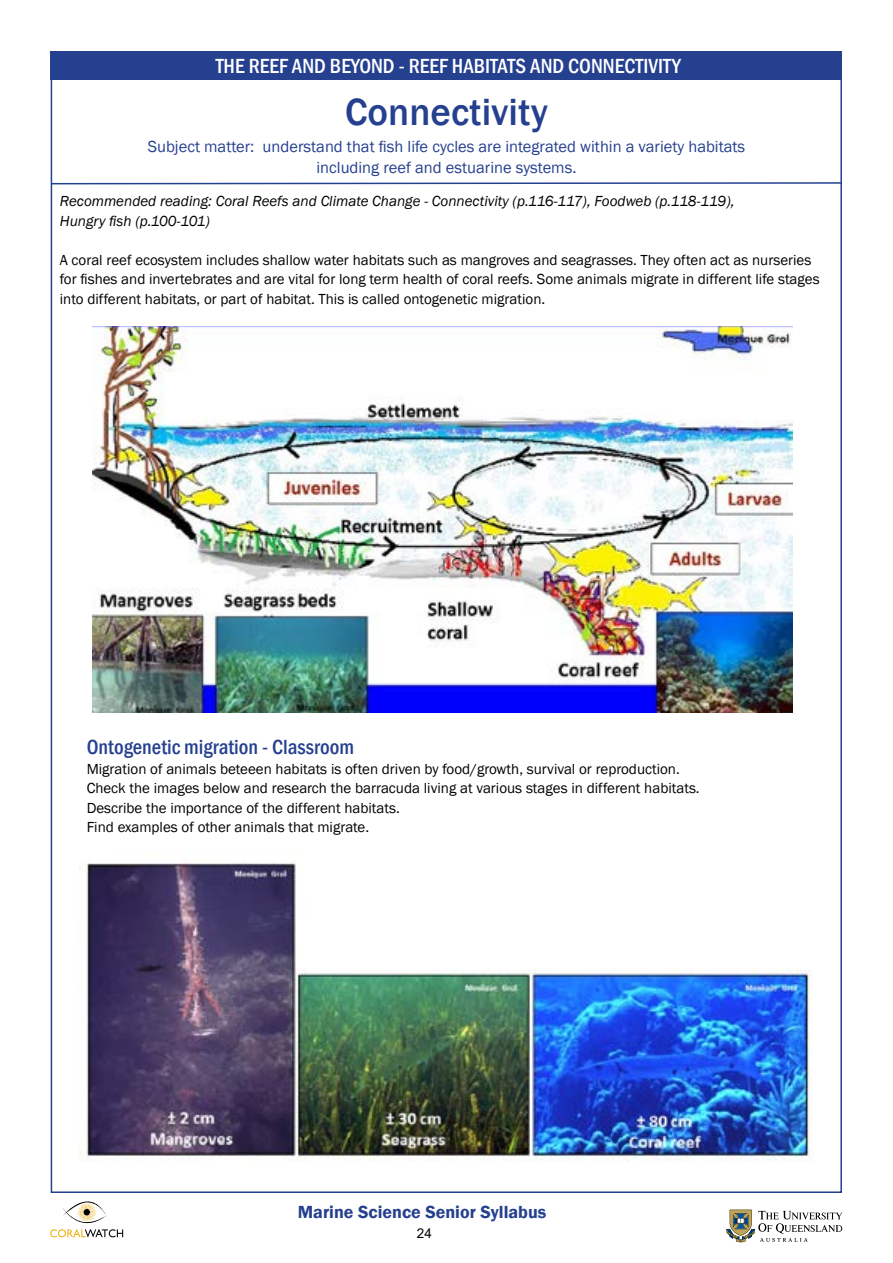
<style>
.page{position:relative;width:893px;height:1263px;background:#fff}
.page>*{position:absolute;margin:0;border:0;box-sizing:border-box;transform-origin:0 0}
.t1{font:500 39px "Franklin Gothic";color:#25408f}
.t2{font:500 condensed 21px "Franklin Gothic";color:#fff}
.t3{font:500 condensed 21px "Franklin Gothic";color:#25408f}
.t4{font:600 18px "Franklin Gothic";color:#25408f}
.t5{font:16.5px/21px "Franklin Gothic";color:#25408f;text-align:center}
.t6{font:15px/19.5px "Franklin Gothic";color:#000}
.t7{font:italic 15px/19.5px "Franklin Gothic";color:#000}
.t8{font:13.5px "Arial";color:#000}
</style>
<div class="page">
<svg style="left:50px;top:1180px;width:73px;height:57px"></svg>
<svg style="left:727px;top:1210px;width:115px;height:32px"></svg>
<div style="left:51px;top:51px;width:791px;height:28px;background:#25408f"></div>
<svg style="left:50px;top:181px;width:792px;height:4px"></svg>
<img style="left:92px;top:326px;width:700px;height:386px">
<img style="left:79px;top:861px;width:733px;height:301px">
<h2 class="t2" style="left:216px;top:52px;width:466px">THE REEF AND BEYOND - REEF HABITATS AND CONNECTIVITY</h2>
<h1 class="t1" style="left:345px;top:88px;width:204px">Connectivity</h1>
<p class="t5" style="left:148px;top:136px;width:599px">Subject matter: understand that fish life cycles are integrated within a variety habitats including reef and estuarine systems.</p>
<p class="t7" style="left:60px;top:192px;width:676px">Recommended reading: Coral Reefs and Climate Change - Connectivity (p.116-117), Foodweb (p.118-119),<br>Hungry fish (p.100-101)</p>
<p class="t6" style="left:60px;top:250px;width:761px">A coral reef ecosystem includes shallow water habitats such as mangroves and seagrasses. They often act as nurseries for fishes and invertebrates and are vital for long term health of coral reefs. Some animals migrate in different life stages into different habitats, or part of habitat. This is called ontogenetic migration.</p>
<h2 class="t3" style="left:87px;top:733px;width:269px">Ontogenetic migration - Classroom</h2>
<p class="t6" style="left:87px;top:759px;width:614px">Migration of animals beteeen habitats is often driven by food/growth, survival or reproduction.<br>Check the images below and research the barracuda living at various stages in different habitats.<br>Describe the importance of the different habitats.<br>Find examples of other animals that migrate.</p>
<p class="t4" style="left:298px;top:1201px;width:250px">Marine Science Senior Syllabus</p>
<p class="t8" style="left:417px;top:1224px;width:17px">24</p>
</div>
